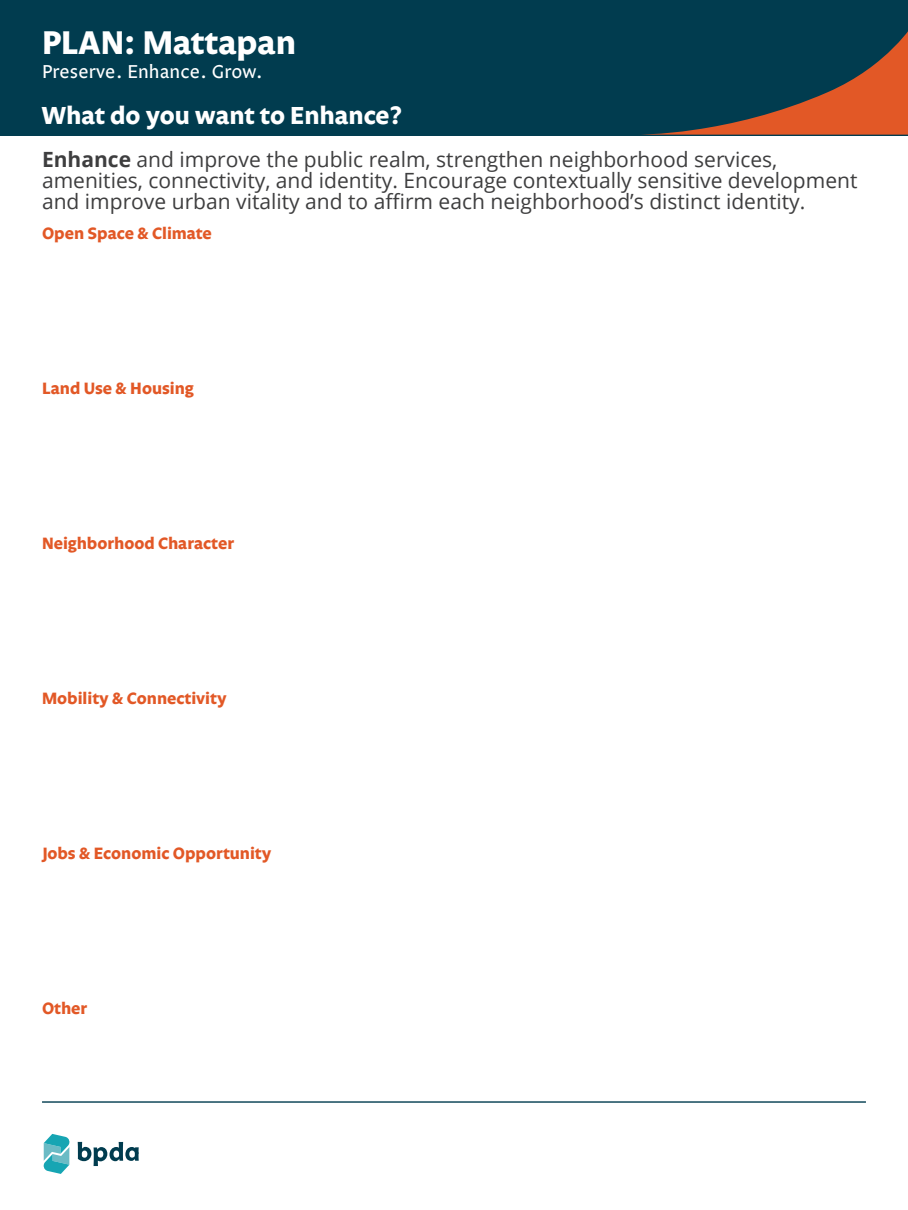
<style>
.page{position:relative;width:908px;height:1210px;background:#fff}
.page>*{position:absolute;margin:0;border:0;box-sizing:border-box;transform-origin:0 0}
.t1{font:700 33.6px "Legato OT";color:#fff}
.Document_Subtitle{font:700 25.2px "Legato OT";color:#fff}
.Full-Pg_Img_Title{font:21px/21px "Open Sans";color:#3e3e3f}
.t2{font:19.25px "Legato OT";letter-spacing:.01em;color:#fff}
.Full-Pg_Img_Title-2{font:700 16.8px "Legato OT";color:#e25826}
.s1{font-weight:700}
</style>
<div class="page">
<div style="left:0;top:0;width:907px;height:135px;background:#013c4f"></div>
<svg style="left:637px;top:32px;width:270px;height:104px"></svg>
<svg style="left:43px;top:1134px;width:27px;height:40px"></svg>
<svg style="left:78px;top:1141px;width:61px;height:25px"></svg>
<hr style="left:42px;top:1101px;width:823px;height:1px;background:#013c4f">
<h1 class="t1" style="left:42px;top:23px;width:255px">PLAN: Mattapan</h1>
<p class="t2" style="left:42px;top:61px;width:222px">Preserve. Enhance. Grow.</p>
<p class="Document_Subtitle" style="left:42px;top:101px;width:362px">What do you want to Enhance?</p>
<p class="Full-Pg_Img_Title" style="left:42px;top:149px;width:816px"><span class="s1">Enhance</span> and improve the public realm, strengthen neighborhood services, amenities, connectivity, and identity. Encourage contextually sensitive development and improve urban vitality and to affirm each neighborhood’s distinct identity.</p>
<p class="Full-Pg_Img_Title-2" style="left:42px;top:223px;width:171px">Open Space &amp; Climate</p>
<p class="Full-Pg_Img_Title-2" style="left:42px;top:378px;width:153px">Land Use &amp; Housing</p>
<p class="Full-Pg_Img_Title-2" style="left:42px;top:533px;width:193px">Neighborhood Character</p>
<p class="Full-Pg_Img_Title-2" style="left:42px;top:688px;width:186px">Mobility &amp; Connectivity</p>
<p class="Full-Pg_Img_Title-2" style="left:42px;top:843px;width:231px">Jobs &amp; Economic Opportunity</p>
<p class="Full-Pg_Img_Title-2" style="left:42px;top:998px;width:47px">Other</p>
</div>
